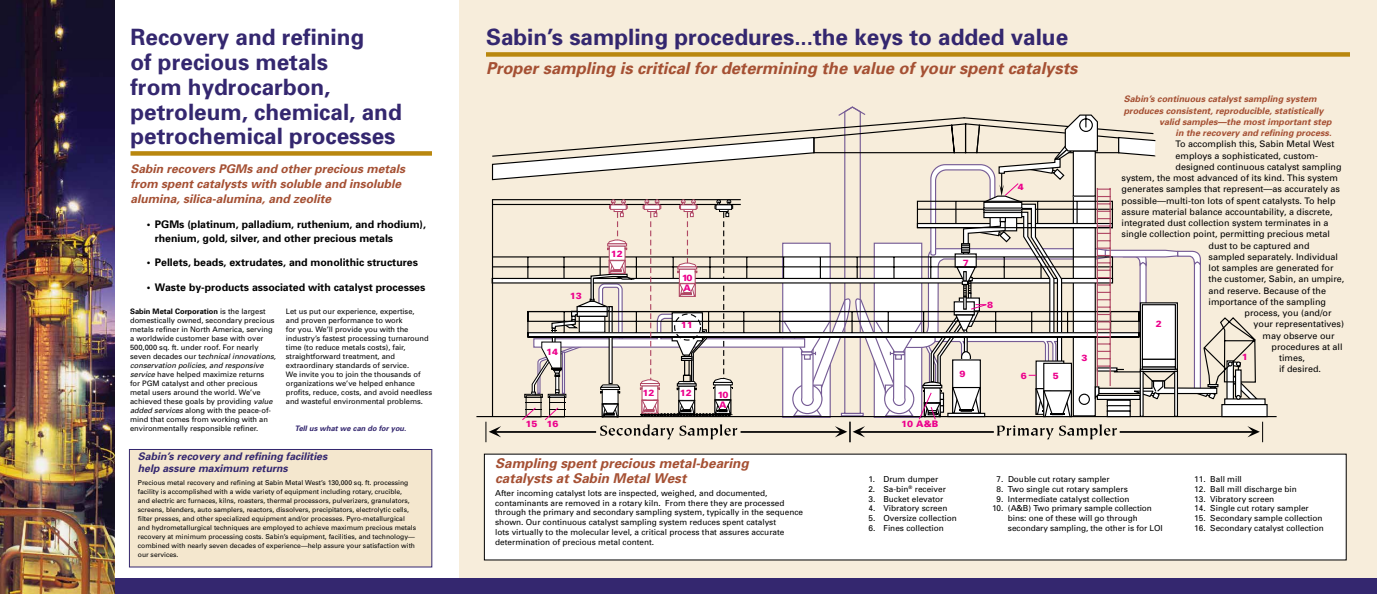
<style>
.page{position:relative;width:1377px;height:594px;background:#fff}
.page>*{position:absolute;margin:0;border:0;box-sizing:border-box;transform-origin:0 0}
.t1{font:700 22.5px/24.8px "Univers";color:#34276f}
.t2{font:italic 700 16.5px "Univers";color:#a55033}
.t3{font:italic 700 13.5px/15px "Univers";color:#a55033}
.t4{font:italic 700 12px/15px "Univers";color:#a55033}
.t5{font:700 10.5px/13.5px "Univers";color:#000}
.t6{font:italic 700 10.5px/12px "Univers";color:#34276f}
.t7{font:9px "Univers";color:#000}
.t8{font:italic 700 9px "Univers";color:#a55033}
.t9{font:900 9px/9.8px "Univers";color:#ec008c}
.t10{font:8.25px/9.8px "Univers";color:#000}
.t11{font:7.5px/9px "Univers";color:#000}
.t12{font:italic 700 7.5px "Univers";color:#34276f}
.t13{font:6.75px/9px "Univers";color:#000}
.s1{font-weight:700}
.s2{font-style:italic}
</style>
<div class="page">
<div style="left:459px;top:0;width:918px;height:594px;background:#f7eddb"></div>
<div style="left:87px;top:578px;width:1290px;height:16px;background:#34276f"></div>
<div style="left:130px;top:151px;width:302px;height:5px;background:#b9870e"></div>
<div style="left:486px;top:52px;width:864px;height:5px;background:#b9870e"></div>
<img style="left:0;top:0;width:115px;height:594px">
<div style="left:129px;top:449px;width:303px;height:118px;background:#f4e7ce"></div>
<div style="left:129px;top:449px;width:303px;height:118px;border:1px solid #34276f"></div>
<div style="left:484px;top:454px;width:862px;height:106px;background:#fff"></div>
<svg style="left:486px;top:106px;width:777px;height:336px"></svg>
<h1 class="t1" style="left:130px;top:24px;width:273px">Recovery and refining<br>of precious metals<br>from hydrocarbon, petroleum, chemical, and petrochemical processes</h1>
<h3 class="t4" style="left:130px;top:161px;width:276px">Sabin recovers PGMs and other precious metals from spent catalysts with soluble and insoluble alumina, silica-alumina, and zeolite</h3>
<h3 class="t5" style="left:155px;top:217px;width:273px;text-indent:-8px">• PGMs (platinum, palladium, ruthenium, and rhodium), rhenium, gold, silver, and other precious metals</h3>
<h3 class="t5" style="left:147px;top:255px;width:273px">• Pellets, beads, extrudates, and monolithic structures</h3>
<h3 class="t5" style="left:147px;top:280px;width:280px">• Waste by-products associated with catalyst processes</h3>
<p class="t11" style="left:130px;top:307px;width:147px"><span class="s1">Sabin Metal Corporation</span> is the largest domestically owned, secondary precious metals refiner in North America, serving a worldwide customer base with over 500,000 sq. ft. under roof. For nearly seven decades our t<span class="s2">echnical innovations, conservation policies, and responsive service</span> have helped maximize returns for PGM catalyst and other precious metal users around the world. We’ve achieved these goals by providing <span class="s2">value added services</span> along with the peace-of&shy;mind that comes from working with an environmentally responsible refiner.</p>
<p class="t11" style="left:286px;top:307px;width:148px">Let us put our experience, expertise,<br>and proven performance to work<br>for you. We’ll provide you with the industry’s fastest processing turnaround time (to reduce metals costs), fair, straightforward treatment, and extraordinary standards of service.<br>We invite you to join the thousands of organizations we’ve helped enhance profits, reduce, costs, and avoid needless and wasteful environmental problems.</p>
<p class="t12" style="left:295px;top:424px;width:113px">Tell us what we can do for you.</p>
<h3 class="t6" style="left:138px;top:450px;width:191px">Sabin’s recovery and refining facilities help assure maximum returns</h3>
<p class="t13" style="left:138px;top:478px;width:280px">Precious metal recovery and refining at Sabin Metal West’s 130,000 sq. ft. processing facility is accomplished with a wide variety of equipment including rotary, crucible,<br>and electric arc furnaces, kilns, roasters, thermal processors, pulverizers, granulators, screens, blenders, auto samplers, reactors, dissolvers, precipitators, electrolytic cells, filter presses, and other specialized equipment and/or processes. Pyro-metallurgical and hydrometallurgical techniques are employed to achieve maximum precious metals recovery at minimum processing costs. Sabin’s equipment, facilities, and technology— combined with nearly seven decades of experience—help assure your satisfaction with our services.</p>
<h1 class="t1" style="left:486px;top:24px;width:584px">Sabin’s sampling procedures...the keys to added value</h1>
<h2 class="t2" style="left:486px;top:57px;width:593px">Proper sampling is critical for determining the value of your spent catalysts</h2>
<p class="t9" style="left:570px;top:291px;width:14px">13</p>
<p class="t9" style="left:546px;top:347px;width:14px">14</p>
<p class="t9" style="left:525px;top:418px;width:35px">15 16</p>
<p class="t9" style="left:611px;top:249px;width:14px">12</p>
<p class="t9" style="left:682px;top:273px;width:12px">10<br>A</p>
<p class="t9" style="left:681px;top:320px;width:14px">11</p>
<p class="t9" style="left:642px;top:388px;width:14px">12</p>
<p class="t9" style="left:680px;top:388px;width:14px">12</p>
<p class="t9" style="left:717px;top:390px;width:12px">10<br>A</p>
<p class="t9" style="left:1018px;top:182px;width:8px">4</p>
<p class="t9" style="left:963px;top:257px;width:8px">7</p>
<p class="t9" style="left:987px;top:300px;width:8px">8</p>
<p class="t9" style="left:901px;top:418px;width:38px">10 A&amp;B</p>
<p class="t9" style="left:960px;top:369px;width:8px">9</p>
<p class="t9" style="left:1021px;top:371px;width:8px">6</p>
<p class="t9" style="left:1053px;top:371px;width:8px">5</p>
<p class="t9" style="left:1082px;top:352px;width:8px">3</p>
<p class="t8" style="left:1124px;top:93px;width:194px">Sabin’s continuous catalyst sampling system</p>
<p class="t8" style="left:1124px;top:105px;width:201px">produces consistent, reproducible, statistically</p>
<p class="t8" style="left:1159px;top:116px;width:174px">valid samples—the most important step</p>
<p class="t8" style="left:1176px;top:127px;width:158px">in the recovery and refining process.</p>
<p class="t7" style="left:1176px;top:139px;width:160px">To accomplish this, Sabin Metal West</p>
<p class="t7" style="left:1176px;top:150px;width:144px">employs a sophisticated, custom-</p>
<p class="t7" style="left:1176px;top:161px;width:168px">designed continuous catalyst sampling</p>
<p class="t7" style="left:1122px;top:172px;width:218px">system, the most advanced of its kind. This system</p>
<p class="t7" style="left:1122px;top:184px;width:220px">generates samples that represent—as accurately as</p>
<p class="t7" style="left:1122px;top:195px;width:216px">possible—multi-ton lots of spent catalysts. To help</p>
<p class="t7" style="left:1122px;top:206px;width:213px">assure material balance accountability, a discrete,</p>
<p class="t7" style="left:1122px;top:217px;width:209px">integrated dust collection system terminates in a</p>
<p class="t7" style="left:1122px;top:229px;width:210px">single collection point, permitting precious metal</p>
<p class="t7" style="left:1209px;top:240px;width:103px">dust to be captured and</p>
<p class="t7" style="left:1209px;top:251px;width:131px">sampled separately. Individual</p>
<p class="t7" style="left:1209px;top:262px;width:127px">lot samples are generated for</p>
<p class="t7" style="left:1209px;top:274px;width:137px">the customer, Sabin, an umpire,</p>
<p class="t7" style="left:1209px;top:285px;width:119px">and reserve. Because of the</p>
<p class="t7" style="left:1209px;top:296px;width:119px">importance of the sampling</p>
<p class="t7" style="left:1245px;top:307px;width:89px">process, you (and/or</p>
<p class="t7" style="left:1254px;top:319px;width:92px">your representatives)</p>
<p class="t7" style="left:1263px;top:330px;width:74px">may observe our</p>
<p class="t7" style="left:1272px;top:341px;width:73px">procedures at all</p>
<p class="t7" style="left:1279px;top:352px;width:28px">times,</p>
<p class="t7" style="left:1279px;top:364px;width:44px">if desired.</p>
<p class="t9" style="left:1156px;top:319px;width:8px">2</p>
<p class="t9" style="left:1242px;top:351px;width:8px">1</p>
<h3 class="t3" style="left:495px;top:455px;width:255px">Sampling spent precious metal-bearing catalysts at Sabin Metal West</h3>
<p class="t10" style="left:495px;top:488px;width:310px">After incoming catalyst lots are inspected, weighed, and documented, contaminants are removed in a rotary kiln. From there they are processed through the primary and secondary sampling system, typically in the sequence shown. Our continuous catalyst sampling system reduces spent catalyst<br>lots virtually to the molecular level, a critical process that assures accurate determination of precious metal content.</p>
<p class="t10" style="left:868px;top:474px;width:71px">1. Drum dumper</p>
<p class="t10" style="left:868px;top:484px;width:79px">2. Sa-bin<sup>®</sup> receiver</p>
<p class="t10" style="left:868px;top:494px;width:77px">3. Bucket elevator</p>
<p class="t10" style="left:868px;top:503px;width:81px">4. Vibratory screen</p>
<p class="t10" style="left:868px;top:513px;width:90px">5. Oversize collection</p>
<p class="t10" style="left:868px;top:523px;width:77px">6. Fines collection</p>
<p class="t10" style="left:997px;top:474px;width:115px">7. Double cut rotary sampler</p>
<p class="t10" style="left:997px;top:484px;width:133px">8. Two single cut rotary samplers</p>
<p class="t10" style="left:997px;top:494px;width:134px">9. Intermediate catalyst collection</p>
<p class="t10" style="left:1008px;top:503px;width:156px;text-indent:-16px">10. (A&amp;B) Two primary sample collection bins: one of these will go through secondary sampling, the other is for LOI</p>
<p class="t10" style="left:1194px;top:474px;width:49px">11. Ball mill</p>
<p class="t10" style="left:1194px;top:484px;width:104px">12. Ball mill discharge bin</p>
<p class="t10" style="left:1194px;top:494px;width:82px">13. Vibratory screen</p>
<p class="t10" style="left:1194px;top:503px;width:116px">14. Single cut rotary sampler</p>
<p class="t10" style="left:1194px;top:513px;width:130px">15. Secondary sample collection</p>
<p class="t10" style="left:1194px;top:523px;width:131px">16. Secondary catalyst collection</p>
</div>
